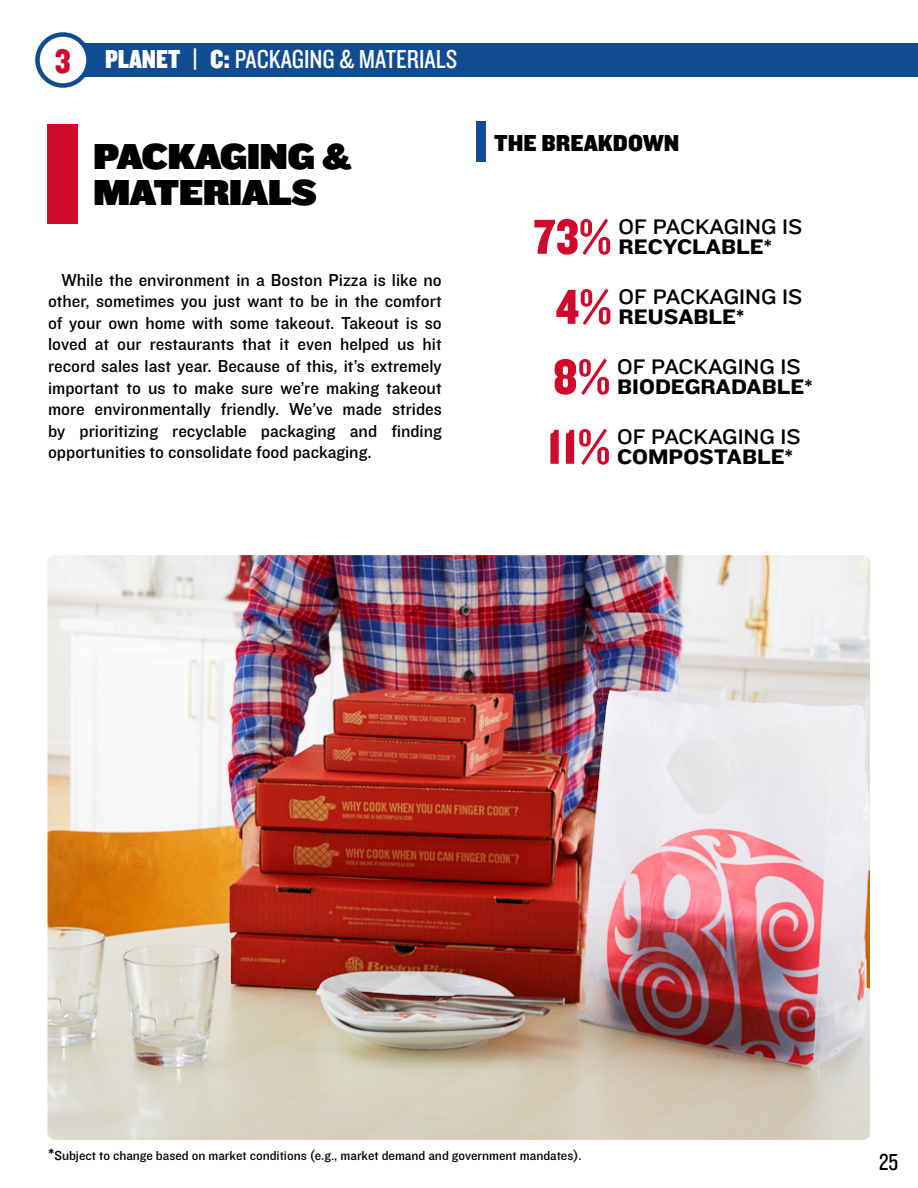
<style>
.page{position:relative;width:918px;height:1188px;background:#fff}
.page>*{position:absolute;margin:0;border:0;box-sizing:border-box;transform-origin:0 0}
.t1{font:51px "Knockout 70 Full Welterwt";color:#cf0a2c}
.t2{font:37.5px/36px "Knockout 92 Ultmt Cruiserwt";color:#000}
.t3{font:35.25px "Knockout 70 Full Welterwt";color:#cf0a2c}
.t4{font:27px "Knockout 29 Junior Ltweight";color:#fff}
.t5{font:24px "Knockout 71 Full Middlewt";color:#000}
.t6{font:24px "Knockout 29 Junior Ltweight";color:#000}
.t7{font:21.9px/19.5px "Knockout 32 Junior Cruisewt";color:#000}
.t8{font:21.9px/19.5px "Knockout 52 Cruiserweight";color:#000}
.t9{font:18px/21.6px "Knockout 31 Junior Middlewt";color:#000;text-align:justify}
.t10{font:13.5px "Knockout 31 Junior Middlewt";color:#000}
.s1{font-family:"Knockout 70 Full Welterwt"}
.s2{font-family:"Knockout 72 Full Cruiserwt"}
.s3{font-family:"Knockout 52 Cruiserweight"}
.s4{font-family:"Knockout 32 Junior Cruisewt"}
.s5{font-size:17.1px}
</style>
<div class="page">
<div style="left:74px;top:43px;width:844px;height:34px;background:#104c91"></div>
<div style="left:38px;top:34px;width:50px;height:52px;background:#fff;border-radius:50%"></div>
<div style="left:35px;top:32px;width:56px;height:56px;border:4px solid #104c91;border-radius:50%"></div>
<div style="left:48px;top:124px;width:30px;height:100px;background:#cf0a2c"></div>
<img style="left:48px;top:555px;width:822px;height:585px">
<div style="left:476px;top:121px;width:10px;height:41px;background:#104c91"></div>
<p class="t3" style="left:55px;top:38px;width:18px">3</p>
<p class="t4" style="left:105px;top:42px;width:354px"><span class="s1">PLANET | C</span><span class="s2">:</span> PACKAGING &amp; MATERIALS</p>
<p class="t2" style="left:93px;top:137px;width:259px">PACKAGING &amp;<br>MATERIALS</p>
<p class="t9" style="left:48px;top:268px;width:395px;text-indent:14px">While the environment in a Boston Pizza is like no other, sometimes you just want to be in the comfort of your own home with some takeout. Takeout is so loved at our restaurants that it even helped us hit record sales last year. Because of this, it’s extremely important to us to make sure we’re making takeout more environmentally friendly. We’ve made strides by prioritizing recyclable packaging and finding opportunities to consolidate food packaging.</p>
<p class="t5" style="left:494px;top:127px;width:187px">THE BREAKDOWN</p>
<p class="t1" style="left:533px;top:204px;width:80px">73%</p>
<p class="t7" style="left:619px;top:216px;width:185px">OF PACKAGING IS<br><span class="s3">RECYCLABLE*</span></p>
<p class="t1" style="left:555px;top:274px;width:58px">4%</p>
<p class="t7" style="left:619px;top:286px;width:185px">OF PACKAGING IS<br><span class="s3">REUSABLE*</span></p>
<p class="t1" style="left:553px;top:344px;width:59px">8%</p>
<p class="t8" style="left:617px;top:356px;width:197px"><span class="s4">OF PACKAGING IS<br></span>BIODEGRADABLE*</p>
<p class="t1" style="left:547px;top:414px;width:65px">11%</p>
<p class="t7" style="left:617px;top:426px;width:185px">OF PACKAGING IS<br><span class="s3">COMPOSTABLE*</span></p>
<p class="t10" style="left:48px;top:1146px;width:535px"><span class="s5">*</span>Subject to change based on market conditions (e.g., market demand and government mandates).</p>
<h3 class="t6" style="left:879px;top:1146px;width:21px">25</h3>
</div>
